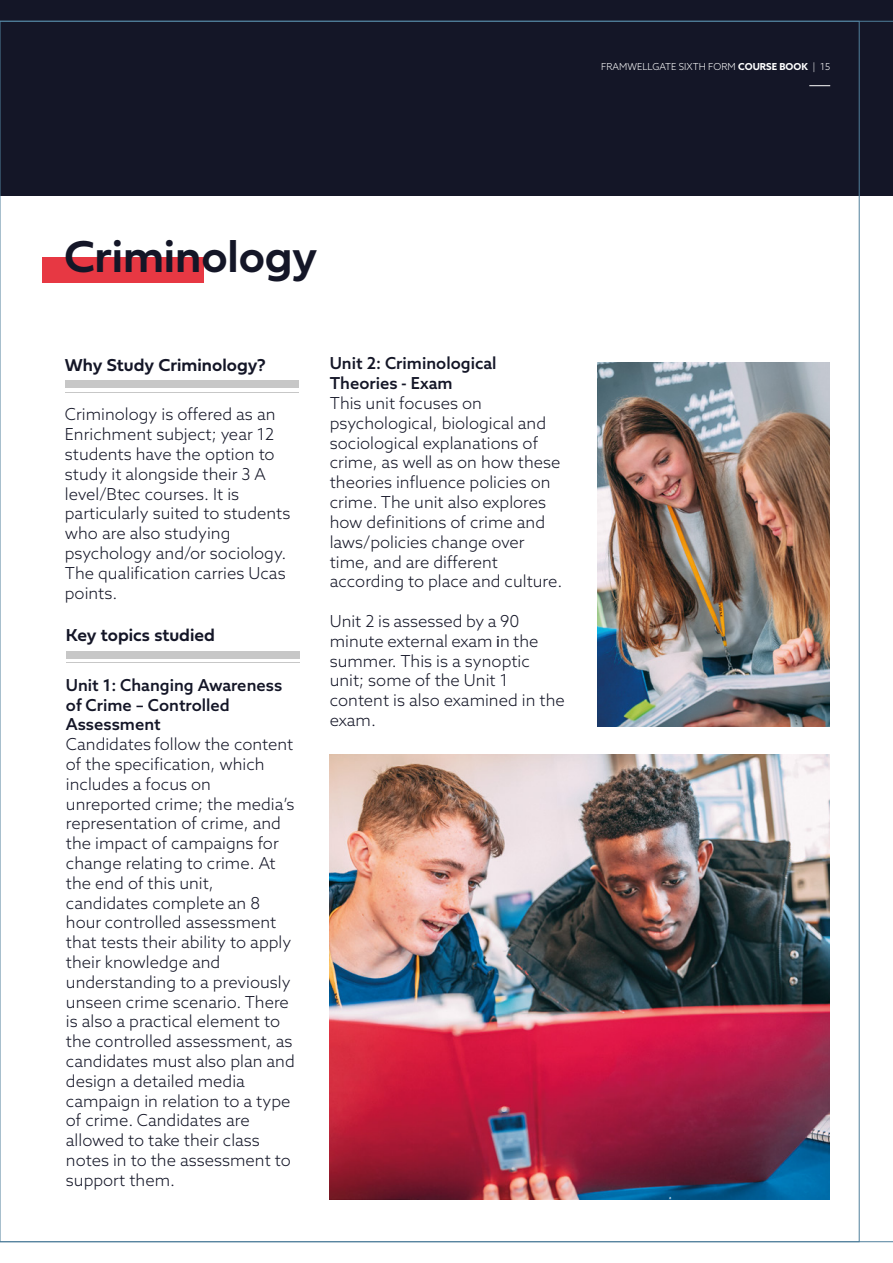
<style>
.page{position:relative;width:893px;height:1263px;background:#fff}
.page>*{position:absolute;margin:0;border:0;box-sizing:border-box;transform-origin:0 0}
.t1{font:46.5px "Fieldwork Geo Demibold";letter-spacing:-.005em;color:#141627}
.t2{font:18px "Fieldwork Geo Demibold";color:#141627}
.t3{font:300 16.5px/19.8px "Azo Sans";color:#141627}
.t4{font:500 16.5px/19.8px "Azo Sans";color:#141627}
.t5{font:300 9.6px "Azo Sans";color:#fff}
.s1{font-weight:700}
.s2{font-family:"Myriad Pro";font-weight:400}
</style>
<div class="page">
<div style="left:0;top:0;width:893px;height:195px;background:#141627"></div>
<img style="left:0;top:21px;width:893px;height:1221px">
<svg style="left:809px;top:85px;width:21px;height:1px"></svg>
<p class="t5" style="left:601px;top:60px;width:231px">FRAMWELLGATE SIXTH FORM <span class="s1">COURSE BOOK</span> | 15</p>
<h1 class="t1" style="left:64px;top:220px;width:255px">Criminology</h1>
<p class="t2" style="left:65px;top:351px;width:202px">Why Study Criminology?</p>
<p class="t3" style="left:65px;top:404px;width:227px">Criminology is offered as an<br>Enrichment subject; year 12 students have the option to study it alongside their 3 A level/Btec courses. It is particularly suited to students who are also studying psychology and/or sociology.<br>The qualification carries Ucas points.</p>
<p class="t2" style="left:66px;top:621px;width:150px">Key topics studied</p>
<p class="t4" style="left:66px;top:675px;width:218px">Unit 1: Changing Awareness of Crime – Controlled<br>Assessment</p>
<p class="t3" style="left:66px;top:734px;width:230px">Candidates follow the content of the specification, which includes a focus on unreported crime; the media’s representation of crime, and the impact of campaigns for change relating to crime. At the end of this unit, candidates complete an 8 hour controlled assessment that tests their ability to apply their knowledge and understanding to a previously unseen crime scenario. There is also a practical element to the controlled assessment, as candidates must also plan and design a detailed media campaign in relation to a type of crime. Candidates are allowed to take their class notes in to the assessment to support them.</p>
<p class="t4" style="left:330px;top:353px;width:168px">Unit 2: Criminological<br>Theories - Exam</p>
<p class="t3" style="left:330px;top:393px;width:234px">This unit focuses on psychological, biological and sociological explanations of crime, as well as on how these theories influence policies on crime. The unit also explores how definitions of crime and laws/policies change over time, and are different according to place and culture.</p>
<p class="t3" style="left:330px;top:611px;width:236px">Unit 2 is assessed by a 90 minute external exam <span class="s2">i</span>n the summer. This is a synoptic unit; some of the Unit 1 content is also examined in the exam.</p>
</div>
